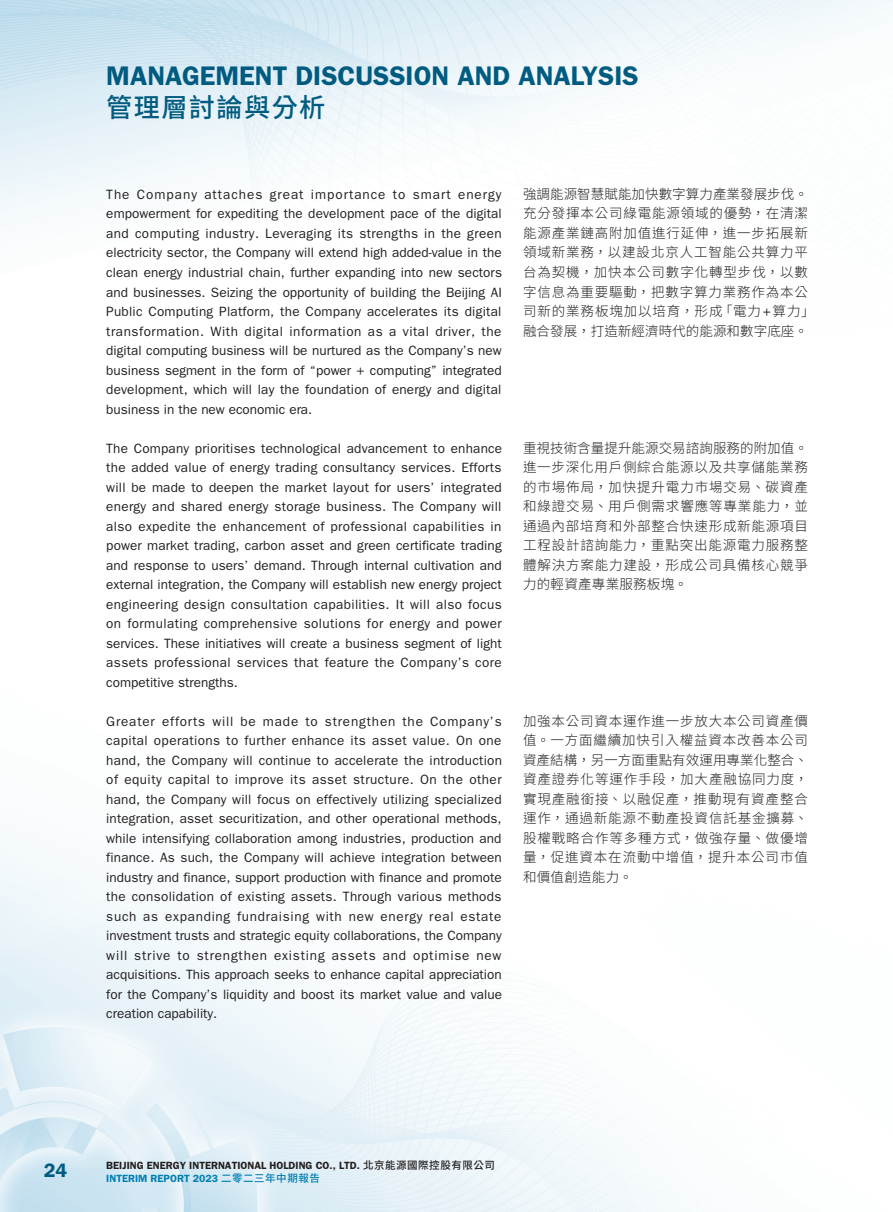
<style>
.page{position:relative;width:893px;height:1212px;background:#fff}
.page>*{position:absolute;margin:0;border:0;box-sizing:border-box;transform-origin:0 0}
.t1{font:600 27px "ITC Franklin Gothic Std";color:#005b80}
.t2{font:500 26.25px "Noto Sans CJ Ktc";letter-spacing:.05em;color:#005b80}
.t3{font:600 19.5px "ITC Franklin Gothic Std";color:#005b80}
._00_txt{font:13.5px/19.5px "ITC Franklin Gothic Std";letter-spacing:.005em;color:#231f20;text-align:justify}
._00_txt-2{font:300 13.5px/19.5px "Noto Sans CJ Ktc";letter-spacing:.06em;color:#231f20;text-align:justify}
.t4{font:600 10.5px/13.6px "ITC Franklin Gothic Std";color:#231f20}
.s1{font-family:"ITC Franklin Gothic Std";font-weight:400}
.s2{font-family:"Noto Sans CJ Ktc";font-weight:500}
.s3{color:#007fb2}
.s4{font-family:"Noto Sans CJ Ktc";font-weight:500;color:#007fb2}
</style>
<div class="page">
<img style="left:0;top:0;width:893px;height:1212px">
<h1 class="t1" style="left:106px;top:59px;width:534px">MANAGEMENT DISCUSSION AND ANALYSIS</h1>
<h2 class="t2" style="left:106px;top:92px;width:221px">管理層討論與分析</h2>
<p class="_00_txt" style="left:106px;top:185px;width:397px">The Company attaches great importance to smart energy empowerment for expediting the development pace of the digital and computing industry. Leveraging its strengths in the green electricity sector, the Company will extend high added-value in the clean energy industrial chain, further expanding into new sectors and businesses. Seizing the opportunity of building the Beijing AI Public Computing Platform, the Company accelerates its digital transformation. With digital information as a vital driver, the digital computing business will be nurtured as the Company’s new business segment in the form of “power + computing” integrated development, which will lay the foundation of energy and digital business in the new economic era.</p>
<p class="_00_txt" style="left:106px;top:438px;width:397px">The Company prioritises technological advancement to enhance the added value of energy trading consultancy services. Efforts will be made to deepen the market layout for users’ integrated energy and shared energy storage business. The Company will also expedite the enhancement of professional capabilities in power market trading, carbon asset and green certificate trading and response to users’ demand. Through internal cultivation and external integration, the Company will establish new energy project engineering design consultation capabilities. It will also focus on formulating comprehensive solutions for energy and power services. These initiatives will create a business segment of light assets professional services that feature the Company’s core competitive strengths.</p>
<p class="_00_txt" style="left:106px;top:711px;width:397px">Greater efforts will be made to strengthen the Company’s capital operations to further enhance its asset value. On one hand, the Company will continue to accelerate the introduction of equity capital to improve its asset structure. On the other hand, the Company will focus on effectively utilizing specialized integration, asset securitization, and other operational methods, while intensifying collaboration among industries, production and finance. As such, the Company will achieve integration between industry and finance, support production with finance and promote the consolidation of existing assets. Through various methods such as expanding fundraising with new energy real estate investment trusts and strategic equity collaborations, the Company will strive to strengthen existing assets and optimise new acquisitions. This approach seeks to enhance capital appreciation for the Company’s liquidity and boost its market value and value creation capability.</p>
<p class="_00_txt-2" style="left:523px;top:185px;width:293px;text-align:left">強調能源智慧賦能加快數字算力產業發展步伐。充分發揮本公司綠電能源領域的優勢，在清潔能源產業鏈高附加值進行延伸，進一步拓展新領域新業務，以建設北京人工智能公共算力平台為契機，加快本公司數字化轉型步伐，以數字信息為重要驅動，把數字算力業務作為本公司新的業務板塊加以培育，形成「電力<span class="s1">+</span>算力」融合發展，打造新經濟時代的能源和數字底座。</p>
<p class="_00_txt-2" style="left:523px;top:438px;width:286px">重視技術含量提升能源交易諮詢服務的附加值。進一步深化用戶側綜合能源以及共享儲能業務的市場佈局，加快提升電力市場交易、碳資產和綠證交易、用戶側需求響應等專業能力，並通過內部培育和外部整合快速形成新能源項目工程設計諮詢能力，重點突出能源電力服務整體解決方案能力建設，形成公司具備核心競爭力的輕資產專業服務板塊。</p>
<p class="_00_txt-2" style="left:523px;top:711px;width:286px">加強本公司資本運作進一步放大本公司資產價值。一方面繼續加快引入權益資本改善本公司資產結構，另一方面重點有效運用專業化整合、資產證券化等運作手段，加大產融協同力度，實現產融銜接、以融促產，推動現有資產整合運作，通過新能源不動產投資信託基金擴募、股權戰略合作等多種方式，做強存量、做優增量，促進資本在流動中增值，提升本公司市值和價值創造能力。</p>
<h3 class="t3" style="left:44px;top:1159px;width:25px">24</h3>
<p class="t4" style="left:106px;top:1158px;width:390px">BEIJING ENERGY INTERNATIONAL HOLDING CO., LTD. <span class="s2">北京能源國際控股有限公司<br></span><span class="s3">INTERIM REPORT 2023</span> <span class="s4">二零二三年中期報告</span></p>
</div>
